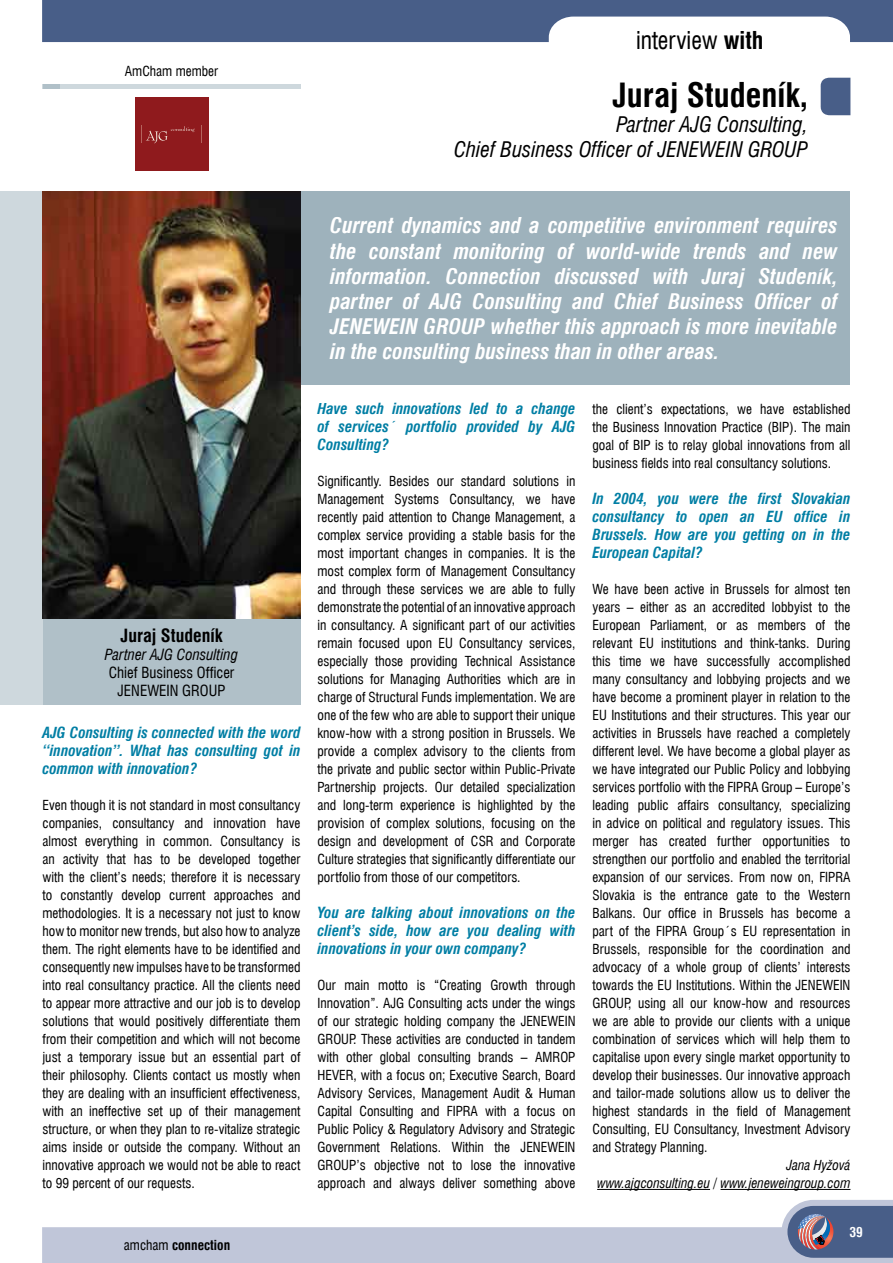
<style>
.page{position:relative;width:893px;height:1263px;background:#fff}
.page>*{position:absolute;margin:0;border:0;box-sizing:border-box;transform-origin:0 0}
.t1{font:700 condensed 33px "Swiss 721 AT";color:#000}
.t2{font:condensed 24px "Swiss 721 AT";color:#000}
.t3{font:italic 700 condensed 21px/25.2px "Swiss 721 AT";color:#fff;text-align:justify}
.t4{font:italic condensed 21px/25.2px "Swiss 721 AT";color:#000;text-align:right}
.t5{font:700 condensed 18px "Swiss 721 AT";color:#000}
.t6{font:italic 700 condensed 15px/18px "Swiss 721 AT";color:#007ea4;text-align:justify}
.t7{font:condensed 15px/18px "Swiss 721 AT";color:#000;text-align:center}
.t8{font:italic condensed 15px "Swiss 721 AT";color:#000}
.t9{font:condensed 13.5px/18px "Swiss 721 AT";color:#000;text-align:justify}
.t10{font:italic condensed 13.5px/18px "Swiss 721 AT";color:#000;text-align:right}
.t11{font:700 condensed 13.5px "Swiss 721 AT";color:#000}
.t12{font:700 condensed 13.5px "Swiss 721 AT";color:#fff}
.s1{font-weight:700}
.s2{font-weight:400}
</style>
<div class="page">
<svg style="left:42px;top:1200px;width:851px;height:63px;fill:#c0c6d9"></svg>
<svg style="left:787px;top:1206px;width:106px;height:52px;background:#606a8d"></svg>
<svg style="left:42px;top:0;width:851px;height:42px"></svg>
<div style="left:0;top:191px;width:300px;height:513px;background:#ced8dd"></div>
<div style="left:43px;top:191px;width:257px;height:513px;background:#b0c0c8"></div>
<div style="left:135px;top:97px;width:73px;height:74px;background:#8f1a1d"></div>
<svg style="left:201px;top:125px;width:1px;height:18px"></svg>
<svg style="left:141px;top:125px;width:53px;height:18px"></svg>
<hr style="left:43px;top:84px;width:257px;height:4px;background:#ced8dd">
<hr style="left:43px;top:84px;width:17px;height:4px;background:#b0c0c8">
<svg style="left:820px;top:78px;width:30px;height:37px"></svg>
<div style="left:300px;top:191px;width:550px;height:194px;background:#9eb2bc"></div>
<img style="left:43px;top:191px;width:257px;height:428px">
<hr style="left:597px;top:1189px;width:113px;height:1px;background:#000">
<hr style="left:720px;top:1189px;width:130px;height:1px;background:#000">
<p class="t9" style="left:125px;top:62px;width:95px">AmCham member</p>
<h2 class="t2" style="left:636px;top:25px;width:129px">interview <span class="s1">with</span></h2>
<h1 class="t1" style="left:612px;top:75px;width:197px">Juraj Studeník,</h1>
<h3 class="t4" style="left:454px;top:112px;width:355px">Partner AJG Consulting,<br>Chief Business Officer of JENEWEIN GROUP</h3>
<h3 class="t5" style="left:120px;top:624px;width:104px">Juraj Studeník</h3>
<p class="t8" style="left:105px;top:645px;width:135px">Partner AJG Consulting</p>
<p class="t7" style="left:109px;top:663px;width:127px">Chief Business Officer<br>JENEWEIN GROUP</p>
<p class="t6" style="left:43px;top:724px;width:259px">AJG Consulting is connected with the word “innovation”. What has consulting got in common with innovation?</p>
<p class="t9" style="left:43px;top:796px;width:259px">Even though it is not standard in most consultancy companies, consultancy and innovation have almost everything in common. Consultancy is an activity that has to be developed together with the client’s needs; therefore it is necessary to constantly develop current approaches and methodologies. It is a necessary not just to know how to monitor new trends, but also how to analyze them. The right elements have to be identified and consequently new impulses have to be transformed into real consultancy practice. All the clients need to appear more attractive and our job is to develop solutions that would positively differentiate them from their competition and which will not become just a temporary issue but an essential part of their philosophy. Clients contact us mostly when they are dealing with an insufficient effectiveness, with an ineffective set up of their management structure, or when they plan to re-vitalize strategic aims inside or outside the company. Without an innovative approach we would not be able to react to 99 percent of our requests.</p>
<p class="t11" style="left:124px;top:1237px;width:108px"><span class="s2">amcham</span> connection</p>
<p class="t3" style="left:330px;top:213px;width:509px">Current dynamics and a competitive environment requires the constant monitoring of world-wide trends and new information. Connection discussed with Juraj Studeník, partner of AJG Consulting and Chief Business Officer of JENEWEIN GROUP whether this approach is more inevitable in the consulting business than in other areas.</p>
<p class="t6" style="left:317px;top:400px;width:259px">Have such innovations led to a change of services´ portfolio provided by AJG Consulting?</p>
<p class="t9" style="left:317px;top:472px;width:259px">Significantly. Besides our standard solutions in Management Systems Consultancy, we have recently paid attention to Change Management, a complex service providing a stable basis for the most important changes in companies. It is the most complex form of Management Consultancy and through these services we are able to fully demonstrate the potential of an innovative approach in consultancy. A significant part of our activities remain focused upon EU Consultancy services, especially those providing Technical Assistance solutions for Managing Authorities which are in charge of Structural Funds implementation. We are one of the few who are able to support their unique know-how with a strong position in Brussels. We provide a complex advisory to the clients from the private and public sector within Public-Private Partnership projects. Our detailed specialization and long-term experience is highlighted by the provision of complex solutions, focusing on the design and development of CSR and Corporate Culture strategies that significantly differentiate our portfolio from those of our competitors.</p>
<p class="t6" style="left:317px;top:904px;width:259px">You are talking about innovations on the client’s side, how are you dealing with innovations in your own company?</p>
<p class="t9" style="left:317px;top:976px;width:259px">Our main motto is “Creating Growth through Innovation”. AJG Consulting acts under the wings of our strategic holding company the JENEWEIN GROUP. These activities are conducted in tandem with other global consulting brands – AMROP HEVER, with a focus on; Executive Search, Board Advisory Services, Management Audit &amp; Human Capital Consulting and FIPRA with a focus on Public Policy &amp; Regulatory Advisory and Strategic Government Relations. Within the JENEWEIN GROUP’s objective not to lose the innovative approach and always deliver something above</p>
<p class="t9" style="left:592px;top:400px;width:259px">the client’s expectations, we have established the Business Innovation Practice (BIP). The main goal of BIP is to relay global innovations from all business fields into real consultancy solutions.</p>
<p class="t6" style="left:592px;top:490px;width:259px">In 2004, you were the first Slovakian consultancy to open an EU office in Brussels. How are you getting on in the European Capital?</p>
<p class="t9" style="left:592px;top:580px;width:259px">We have been active in Brussels for almost ten years – either as an accredited lobbyist to the European Parliament, or as members of the relevant EU institutions and think-tanks. During this time we have successfully accomplished many consultancy and lobbying projects and we have become a prominent player in relation to the EU Institutions and their structures. This year our activities in Brussels have reached a completely different level. We have become a global player as we have integrated our Public Policy and lobbying services portfolio with the FIPRA Group – Europe’s leading public affairs consultancy, specializing in advice on political and regulatory issues. This merger has created further opportunities to strengthen our portfolio and enabled the territorial expansion of our services. From now on, FIPRA Slovakia is the entrance gate to the Western Balkans. Our office in Brussels has become a part of the FIPRA Group´s EU representation in Brussels, responsible for the coordination and advocacy of a whole group of clients’ interests towards the EU Institutions. Within the JENEWEIN GROUP, using all our know-how and resources we are able to provide our clients with a unique combination of services which will help them to capitalise upon every single market opportunity to develop their businesses. Our innovative approach and tailor-made solutions allow us to deliver the highest standards in the field of Management Consulting, EU Consultancy, Investment Advisory and Strategy Planning.</p>
<p class="t10" style="left:597px;top:1156px;width:255px">Jana Hyžová<br>www.ajgconsulting.eu / www.jeneweingroup.com</p>
<p class="t12" style="left:849px;top:1224px;width:15px">39</p>
</div>
